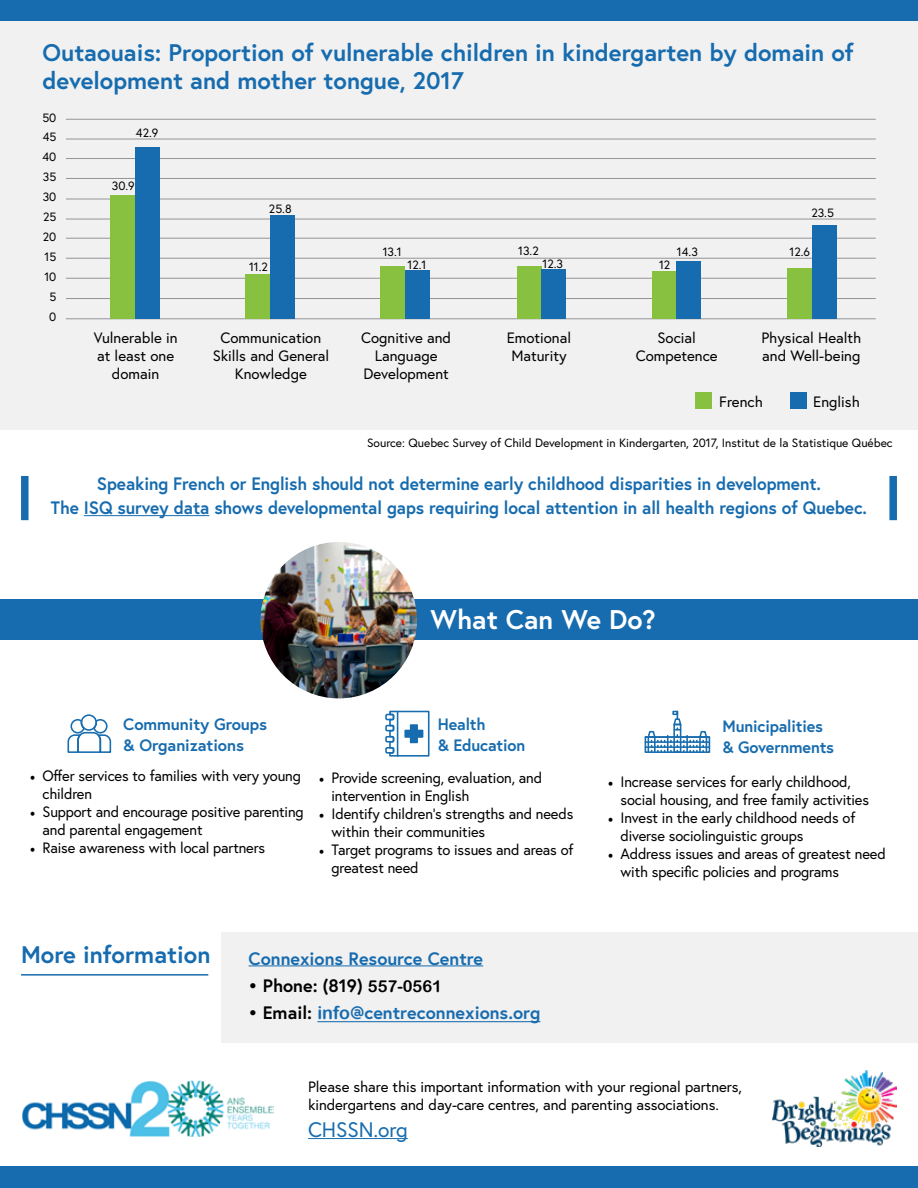
<style>
.page{position:relative;width:918px;height:1188px;background:#fff}
.page>*{position:absolute;margin:0;border:0;box-sizing:border-box;transform-origin:0 0}
.t1{font:700 27px "Europa";color:#fff}
.t2{font:700 24px/28.8px "Europa";color:#166cae}
.t3{font:700 24px "Europa";color:#176caf}
.t4{font:21px "Europa";letter-spacing:-.005em;color:#176caf}
.t5{font:700 18px/24px "Europa";letter-spacing:-.005em;color:#176caf;text-align:center;scale:.96 1}
.t6{font:700 18px "Europa";letter-spacing:-.005em;color:#176caf}
.t7{font:700 18px "Europa";color:#000}
.t8{font:700 16.5px/21px "Europa";letter-spacing:-.01em;color:#176caf}
.t9{font:15px/18px "Europa";letter-spacing:-.01em;color:#000}
.t10{font:12px "Europa";color:#000}
.s1{font-family:"Minion Pro"}
.s2{font-family:"Arial Rounded MT Bold";font-weight:400;font-size:16.5px}
.s3{color:#000}
.s4{font-family:"Arial Rounded MT Bold";font-weight:400}
</style>
<div class="page">
<div style="left:221px;top:932px;width:697px;height:111px;background:#f1f1f2"></div>
<hr style="left:249px;top:966px;width:234px;height:1px;background:#176caf">
<hr style="left:317px;top:1021px;width:223px;height:1px;background:#176caf">
<hr style="left:21px;top:974px;width:187px;height:2px;background:#176caf">
<div style="left:0;top:0;width:918px;height:21px;background:#176caf"></div>
<div style="left:0;top:1167px;width:918px;height:21px;background:#176caf"></div>
<hr style="left:84px;top:515px;width:125px;height:1px;background:#176caf">
<hr style="left:308px;top:1138px;width:100px;height:1px;background:#176caf">
<div style="left:21px;top:476px;width:8px;height:44px;background:#176caf"></div>
<div style="left:889px;top:476px;width:8px;height:44px;background:#176caf"></div>
<div style="left:0;top:21px;width:918px;height:408px;background:#f1f1f2"></div>
<div style="left:695px;top:393px;width:17px;height:16px;background:#88c040"></div>
<div style="left:790px;top:393px;width:17px;height:16px;background:#166cae"></div>
<hr style="left:66px;top:318px;width:810px;height:1px;background:#939598">
<hr style="left:66px;top:298px;width:810px;height:1px;background:#939598">
<hr style="left:66px;top:278px;width:810px;height:1px;background:#939598">
<hr style="left:66px;top:258px;width:810px;height:1px;background:#939598">
<hr style="left:66px;top:219px;width:810px;height:1px;background:#939598">
<hr style="left:66px;top:238px;width:810px;height:1px;background:#939598">
<hr style="left:66px;top:199px;width:810px;height:1px;background:#939598">
<hr style="left:66px;top:178px;width:810px;height:1px;background:#939598">
<hr style="left:66px;top:158px;width:810px;height:1px;background:#939598">
<hr style="left:66px;top:139px;width:810px;height:1px;background:#939598">
<hr style="left:66px;top:119px;width:810px;height:1px;background:#939598">
<div style="left:111px;top:195px;width:24px;height:124px;background:#88c040"></div>
<div style="left:135px;top:147px;width:25px;height:172px;background:#166cae"></div>
<div style="left:246px;top:274px;width:24px;height:45px;background:#88c040"></div>
<div style="left:270px;top:216px;width:25px;height:103px;background:#166cae"></div>
<div style="left:380px;top:266px;width:25px;height:53px;background:#88c040"></div>
<div style="left:405px;top:270px;width:25px;height:49px;background:#166cae"></div>
<div style="left:517px;top:266px;width:25px;height:53px;background:#88c040"></div>
<div style="left:541px;top:270px;width:25px;height:49px;background:#166cae"></div>
<div style="left:652px;top:271px;width:25px;height:48px;background:#88c040"></div>
<div style="left:677px;top:262px;width:24px;height:57px;background:#166cae"></div>
<div style="left:787px;top:268px;width:25px;height:51px;background:#88c040"></div>
<div style="left:812px;top:225px;width:25px;height:94px;background:#166cae"></div>
<div style="left:81px;top:714px;width:16px;height:17px;border:2px solid #166cae;border-radius:50%"></div>
<svg style="left:67px;top:718px;width:45px;height:35px"></svg>
<div style="left:385px;top:736px;width:9px;height:7px;border:2px solid #166cae"></div>
<div style="left:385px;top:725px;width:9px;height:6px;border:2px solid #166cae"></div>
<div style="left:385px;top:747px;width:9px;height:7px;border:2px solid #166cae"></div>
<div style="left:385px;top:714px;width:9px;height:6px;border:2px solid #166cae"></div>
<svg style="left:388px;top:710px;width:42px;height:47px"></svg>
<div style="left:645px;top:736px;width:65px;height:17px;border:2px solid #166cae"></div>
<div style="left:673px;top:724px;width:8px;height:29px;border:2px solid #166cae"></div>
<hr style="left:645px;top:741px;width:64px;height:2px;background:#166cae">
<hr style="left:645px;top:736px;width:64px;height:2px;background:#166cae">
<hr style="left:645px;top:746px;width:64px;height:2px;background:#166cae">
<svg style="left:646px;top:711px;width:63px;height:41px"></svg>
<div style="left:0;top:599px;width:918px;height:41px;background:#176caf"></div>
<img style="left:261px;top:542px;width:156px;height:156px;border-radius:78px">
<img style="left:22px;top:1080px;width:252px;height:57px">
<img style="left:773px;top:1071px;width:124px;height:75px">
<h2 class="t2" style="left:43px;top:37px;width:813px">Outaouais: Proportion of vulnerable children in kindergarten by domain of development and mother tongue, 2017</h2>
<p class="t10" style="left:42px;top:110px;width:16px">50</p>
<p class="t10" style="left:43px;top:129px;width:15px">45</p>
<p class="t10" style="left:43px;top:149px;width:15px">40</p>
<p class="t10" style="left:43px;top:169px;width:15px">35</p>
<p class="t10" style="left:43px;top:189px;width:15px">30</p>
<p class="t10" style="left:43px;top:209px;width:15px">25</p>
<p class="t10" style="left:43px;top:229px;width:15px">20</p>
<p class="t10" style="left:45px;top:249px;width:13px">15</p>
<p class="t10" style="left:44px;top:269px;width:13px">10</p>
<p class="t10" style="left:50px;top:289px;width:8px">5</p>
<p class="t10" style="left:49px;top:309px;width:9px">0</p>
<p class="t10" style="left:136px;top:125px;width:24px">42.9</p>
<p class="t10" style="left:112px;top:178px;width:24px">30.9</p>
<p class="t9" style="left:94px;top:328px;width:85px;text-align:center">Vulnerable in at least one domain</p>
<p class="t10" style="left:269px;top:201px;width:24px">25.8</p>
<p class="t10" style="left:811px;top:205px;width:24px">23.5</p>
<p class="t10" style="left:383px;top:244px;width:21px">13.1</p>
<p class="t10" style="left:518px;top:243px;width:22px">13.2</p>
<p class="t10" style="left:677px;top:244px;width:22px">14.3</p>
<p class="t10" style="left:790px;top:244px;width:22px">12.6</p>
<p class="t10" style="left:249px;top:259px;width:20px">11.2</p>
<p class="t10" style="left:408px;top:257px;width:20px">12.1</p>
<p class="t10" style="left:543px;top:256px;width:22px">12.3</p>
<p class="t10" style="left:659px;top:257px;width:13px">12</p>
<p class="t9" style="left:213px;top:328px;width:118px;text-align:center">Communication<br>Skills and General<br>Knowledge</p>
<p class="t9" style="left:361px;top:328px;width:92px;text-align:center">Cognitive and<br>Language<br>Development</p>
<p class="t9" style="left:507px;top:328px;width:66px;text-align:center">Emotional<br>Maturity</p>
<p class="t9" style="left:636px;top:328px;width:84px;text-align:center">Social<br>Competence</p>
<p class="t9" style="left:761px;top:328px;width:101px">Physical Health and Well-being</p>
<p class="t9" style="left:719px;top:392px;width:45px">French</p>
<p class="t9" style="left:813px;top:392px;width:48px">English</p>
<p class="t10" style="left:367px;top:435px;width:527px">Source: Quebec Survey of Child Development in Kindergarten, 2017, Institut de la Statistique Québec</p>
<p class="t5" style="left:51px;top:471px;width:852px">Speaking French or English should not determine early childhood disparities in development.<br>The ISQ survey data shows developmental gaps requiring local attention in all health regions of Quebec.</p>
<h1 class="t1" style="left:431px;top:601px;width:227px">What Can We Do?</h1>
<p class="t8" style="left:123px;top:713px;width:145px">Community Groups &amp; Organizations</p>
<p class="t9" style="left:43px;top:767px;width:260px;text-indent:-13px"><span class="s1">•</span> Offer services to families with very young children</p>
<p class="t9" style="left:43px;top:803px;width:263px;text-indent:-13px"><span class="s1">•</span> Support and encourage positive parenting and parental engagement</p>
<p class="t9" style="left:30px;top:839px;width:237px"><span class="s1">•</span> Raise awareness with local partners</p>
<p class="t8" style="left:438px;top:713px;width:89px">Health<br>&amp; Education</p>
<p class="t9" style="left:332px;top:769px;width:212px;text-indent:-13px"><span class="s1">•</span> Provide screening, evaluation, and intervention in English</p>
<p class="t9" style="left:332px;top:805px;width:243px;text-indent:-13px"><span class="s1">•</span> Identify children’s strengths and needs within their communities</p>
<p class="t9" style="left:332px;top:841px;width:244px;text-indent:-13px"><span class="s1">•</span> Target programs to issues and areas of greatest need</p>
<p class="t8" style="left:723px;top:715px;width:113px">Municipalities &amp; Governments</p>
<p class="t9" style="left:621px;top:772px;width:250px;text-indent:-13px"><span class="s1">•</span> Increase services for early childhood, social housing, and free family activities</p>
<p class="t9" style="left:621px;top:808px;width:236px;text-indent:-13px"><span class="s1">•</span> Invest in the early childhood needs of diverse sociolinguistic groups</p>
<p class="t9" style="left:621px;top:844px;width:267px;text-indent:-13px"><span class="s1">•</span> Address issues and areas of greatest need with specific policies and programs</p>
<h2 class="t3" style="left:21px;top:938px;width:191px">More information</h2>
<p class="t6" style="left:249px;top:946px;width:236px">Connexions Resource Centre</p>
<p class="t7" style="left:249px;top:973px;width:195px">• Phone: (819) <span class="s2">557-0561</span></p>
<p class="t6" style="left:249px;top:1000px;width:293px"><span class="s3">• Email:</span> <span class="s4">info</span>@centreconnexions.org</p>
<p class="t9" style="left:308px;top:1077px;width:435px">Please share this important information with your regional partners, kindergartens and day-care centres, and parenting associations.</p>
<h3 class="t4" style="left:308px;top:1116px;width:101px">CHSSN.org</h3>
</div>
